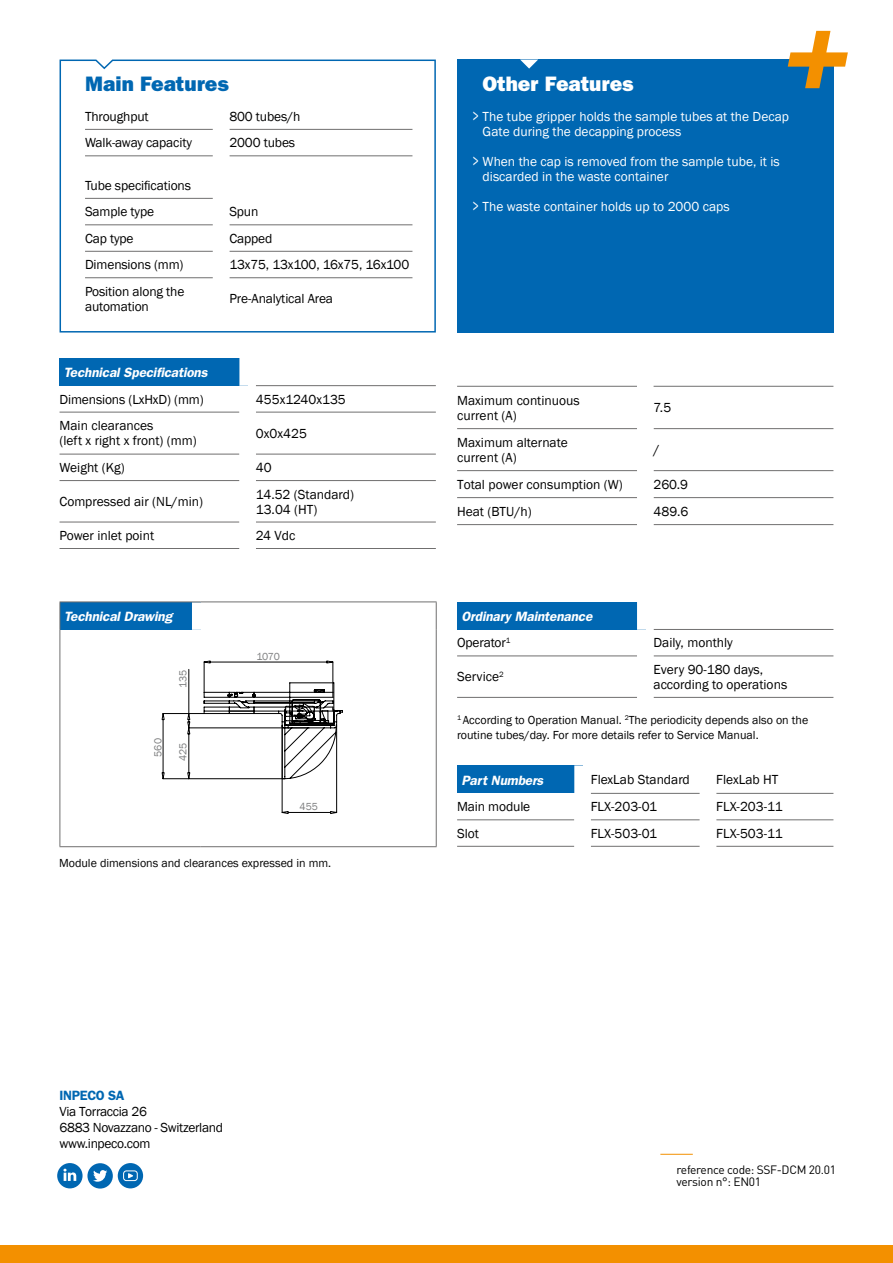
<style>
.page{position:relative;width:893px;height:1263px;background:#fff}
.page>*{position:absolute;margin:0;border:0;box-sizing:border-box;transform-origin:0 0}
.t1{font:800 21px "Franklin Gothic";color:#fff}
.t2{font:800 21px "Franklin Gothic";color:#0067b2}
.t3{font:18px "Franklin Gothic";color:#fff;scale:.6 1}
.t4{font:13.5px/15px "Franklin Gothic";letter-spacing:-.01em;color:#000}
.t5{font:13.5px/15px "Franklin Gothic";color:#fff}
.t6{font:italic 600 13.5px/26.4px "Franklin Gothic";letter-spacing:-.01em;color:#fff}
.t7{font:600 13.5px "Franklin Gothic";letter-spacing:-.025em;color:#0067b2}
.t8{font:12px/15px "Franklin Gothic";color:#000}
.t9{font:12px/12px "DIN Pro";letter-spacing:-.025em;color:#000}
.t10{font:10.5px "Franklin Gothic";color:#7d7e7f}
.s1{font-weight:400;font-style:normal;color:#000}
</style>
<div class="page">
<svg style="left:59px;top:59px;width:377px;height:274px"></svg>
<div style="left:60px;top:602px;width:140px;height:28px;background:#0067b2"></div>
<div style="left:192px;top:602px;width:16px;height:28px;background:#fff"></div>
<hr style="left:436px;top:630px;width:1px;height:216px;background:#706f6f">
<hr style="left:60px;top:601px;width:140px;height:1px;background:#706f6f">
<svg style="left:60px;top:602px;width:1px;height:28px"></svg>
<hr style="left:200px;top:601px;width:237px;height:1px;background:#706f6f">
<svg style="left:436px;top:602px;width:1px;height:28px"></svg>
<hr style="left:60px;top:630px;width:1px;height:216px;background:#706f6f">
<hr style="left:60px;top:846px;width:140px;height:1px;background:#706f6f">
<hr style="left:200px;top:846px;width:237px;height:1px;background:#706f6f">
<div style="left:457px;top:601px;width:188px;height:28px;background:#0067b2"></div>
<hr style="left:653px;top:629px;width:180px;height:1px;background:#706f6f">
<hr style="left:457px;top:655px;width:180px;height:1px;background:#706f6f">
<hr style="left:653px;top:655px;width:180px;height:1px;background:#706f6f">
<hr style="left:457px;top:697px;width:180px;height:1px;background:#706f6f">
<hr style="left:653px;top:697px;width:180px;height:1px;background:#706f6f">
<div style="left:637px;top:601px;width:16px;height:28px;background:#fff"></div>
<div style="left:457px;top:60px;width:376px;height:273px;background:#0067b2"></div>
<svg style="left:788px;top:31px;width:60px;height:57px"></svg>
<svg style="left:520px;top:60px;width:18px;height:9px"></svg>
<hr style="left:85px;top:129px;width:128px;height:1px;background:#706f6f">
<hr style="left:229px;top:129px;width:183px;height:1px;background:#706f6f">
<hr style="left:85px;top:155px;width:128px;height:1px;background:#706f6f">
<hr style="left:229px;top:155px;width:183px;height:1px;background:#706f6f">
<hr style="left:85px;top:198px;width:128px;height:1px;background:#706f6f">
<hr style="left:85px;top:224px;width:128px;height:1px;background:#706f6f">
<hr style="left:229px;top:224px;width:183px;height:1px;background:#706f6f">
<hr style="left:85px;top:251px;width:128px;height:1px;background:#706f6f">
<hr style="left:229px;top:251px;width:183px;height:1px;background:#706f6f">
<hr style="left:85px;top:277px;width:128px;height:1px;background:#706f6f">
<hr style="left:229px;top:277px;width:183px;height:1px;background:#706f6f">
<div style="left:213px;top:103px;width:16px;height:26px;background:#fff"></div>
<div style="left:213px;top:129px;width:16px;height:27px;background:#fff"></div>
<div style="left:213px;top:156px;width:16px;height:42px;background:#fff"></div>
<div style="left:213px;top:198px;width:16px;height:27px;background:#fff"></div>
<div style="left:213px;top:225px;width:16px;height:26px;background:#fff"></div>
<div style="left:213px;top:251px;width:16px;height:27px;background:#fff"></div>
<div style="left:213px;top:278px;width:16px;height:41px;background:#fff"></div>
<div style="left:0;top:1246px;width:893px;height:17px;background:#f39000"></div>
<svg style="left:57px;top:1163px;width:86px;height:25px"></svg>
<hr style="left:660px;top:1154px;width:33px;height:1px;background:#f39000">
<div style="left:60px;top:358px;width:188px;height:28px;background:#0067b2"></div>
<hr style="left:60px;top:412px;width:179px;height:1px;background:#706f6f">
<hr style="left:256px;top:412px;width:180px;height:1px;background:#706f6f">
<hr style="left:60px;top:454px;width:179px;height:1px;background:#706f6f">
<hr style="left:256px;top:454px;width:180px;height:1px;background:#706f6f">
<hr style="left:60px;top:480px;width:179px;height:1px;background:#706f6f">
<hr style="left:256px;top:480px;width:180px;height:1px;background:#706f6f">
<hr style="left:60px;top:522px;width:179px;height:1px;background:#706f6f">
<hr style="left:256px;top:522px;width:180px;height:1px;background:#706f6f">
<div style="left:239px;top:358px;width:17px;height:28px;background:#fff"></div>
<hr style="left:256px;top:385px;width:180px;height:1px;background:#706f6f">
<hr style="left:60px;top:548px;width:179px;height:1px;background:#706f6f">
<hr style="left:256px;top:548px;width:180px;height:1px;background:#706f6f">
<hr style="left:457px;top:470px;width:180px;height:1px;background:#706f6f">
<hr style="left:653px;top:470px;width:180px;height:1px;background:#706f6f">
<hr style="left:457px;top:497px;width:180px;height:1px;background:#706f6f">
<hr style="left:653px;top:497px;width:180px;height:1px;background:#706f6f">
<hr style="left:457px;top:524px;width:180px;height:1px;background:#706f6f">
<hr style="left:653px;top:524px;width:180px;height:1px;background:#706f6f">
<hr style="left:457px;top:428px;width:180px;height:1px;background:#706f6f">
<hr style="left:653px;top:428px;width:180px;height:1px;background:#706f6f">
<hr style="left:457px;top:386px;width:180px;height:1px;background:#706f6f">
<hr style="left:654px;top:386px;width:179px;height:1px;background:#706f6f">
<div style="left:457px;top:765px;width:126px;height:28px;background:#0067b2"></div>
<hr style="left:591px;top:793px;width:109px;height:1px;background:#706f6f">
<hr style="left:716px;top:793px;width:117px;height:1px;background:#706f6f">
<hr style="left:457px;top:819px;width:117px;height:1px;background:#706f6f">
<hr style="left:591px;top:819px;width:109px;height:1px;background:#706f6f">
<hr style="left:716px;top:819px;width:117px;height:1px;background:#706f6f">
<hr style="left:457px;top:846px;width:117px;height:1px;background:#706f6f">
<hr style="left:591px;top:846px;width:109px;height:1px;background:#706f6f">
<hr style="left:716px;top:846px;width:117px;height:1px;background:#706f6f">
<div style="left:574px;top:765px;width:17px;height:28px;background:#fff"></div>
<svg style="left:162px;top:661px;width:181px;height:153px"></svg>
<h1 class="t2" style="left:85px;top:72px;width:145px">Main Features</h1>
<h1 class="t1" style="left:483px;top:72px;width:152px">Other Features</h1>
<p class="t5" style="left:483px;top:109px;width:308px">The tube gripper holds the sample tubes at the Decap<br>Gate during the decapping process</p>
<p class="t5" style="left:483px;top:154px;width:299px">When the cap is removed from the sample tube, it is discarded in the waste container</p>
<p class="t5" style="left:483px;top:199px;width:248px">The waste container holds up to 2000 caps</p>
<h2 class="t3" style="left:472px;top:105px;width:12px">&gt;</h2>
<h2 class="t3" style="left:472px;top:150px;width:12px">&gt;</h2>
<h2 class="t3" style="left:472px;top:195px;width:12px">&gt;</h2>
<p class="t4" style="left:85px;top:109px;width:65px">Throughput</p>
<p class="t4" style="left:229px;top:109px;width:73px">800 tubes/h</p>
<p class="t4" style="left:85px;top:136px;width:109px">Walk-away capacity</p>
<p class="t4" style="left:229px;top:136px;width:67px">2000 tubes</p>
<p class="t4" style="left:85px;top:172px;width:107px;line-height:26.4px">Tube specifications<br>Sample type</p>
<p class="t4" style="left:229px;top:205px;width:31px">Spun</p>
<p class="t4" style="left:85px;top:231px;width:50px">Cap type</p>
<p class="t4" style="left:229px;top:231px;width:45px">Capped</p>
<p class="t4" style="left:85px;top:258px;width:100px">Dimensions (mm)</p>
<p class="t4" style="left:229px;top:258px;width:181px">13x75, 13x100, 16x75, 16x100</p>
<p class="t4" style="left:85px;top:284px;width:101px">Position along the automation</p>
<p class="t4" style="left:229px;top:291px;width:105px">Pre-Analytical Area</p>
<p class="t6" style="left:64px;top:359px;width:145px">Technical Specifications</p>
<p class="t4" style="left:60px;top:392px;width:146px">Dimensions (LxHxD) (mm)</p>
<p class="t4" style="left:256px;top:392px;width:91px">455x1240x135</p>
<p class="t4" style="left:60px;top:419px;width:139px">Main clearances<br>(left x right x front) (mm)</p>
<p class="t4" style="left:256px;top:426px;width:53px">0x0x425</p>
<p class="t4" style="left:60px;top:460px;width:67px">Weight (Kg)</p>
<p class="t4" style="left:256px;top:460px;width:17px">40</p>
<p class="t4" style="left:60px;top:494px;width:145px">Compressed air (NL/min)</p>
<p class="t4" style="left:256px;top:487px;width:100px">14.52 (Standard)<br>13.04 (HT)</p>
<p class="t4" style="left:60px;top:528px;width:96px">Power inlet point</p>
<p class="t4" style="left:256px;top:528px;width:41px">24 Vdc</p>
<p class="t4" style="left:457px;top:393px;width:124px">Maximum continuous current (A)</p>
<p class="t4" style="left:653px;top:401px;width:19px">7.5</p>
<p class="t4" style="left:457px;top:435px;width:112px">Maximum alternate current (A)</p>
<p class="t4" style="left:653px;top:443px;width:8px">/</p>
<p class="t4" style="left:457px;top:477px;width:167px">Total power consumption (W)</p>
<p class="t4" style="left:653px;top:477px;width:36px">260.9</p>
<p class="t4" style="left:457px;top:504px;width:76px">Heat (BTU/h)</p>
<p class="t4" style="left:653px;top:504px;width:37px">489.6</p>
<p class="t6" style="left:64px;top:603px;width:110px">Technical Drawing</p>
<p class="t6" style="left:457px;top:603px;width:137px;text-indent:4px">Ordinary Maintenance<br><span class="s1">Operator</span><sup>1</sup></p>
<p class="t10" style="left:256px;top:650px;width:25px">1070</p>
<p class="t4" style="left:653px;top:636px;width:81px">Daily, monthly</p>
<p class="t10" style="left:177px;top:688px;width:20px;rotate:-90deg">135</p>
<p class="t10" style="left:151px;top:757px;width:20px;rotate:-90deg">560</p>
<p class="t10" style="left:177px;top:761px;width:20px;rotate:-90deg">425</p>
<p class="t10" style="left:300px;top:800px;width:20px">455</p>
<p class="t8" style="left:59px;top:856px;width:274px">Module dimensions and clearances expressed in mm.</p>
<p class="t7" style="left:60px;top:1087px;width:67px">INPECO SA</p>
<p class="t4" style="left:60px;top:1103px;width:165px;line-height:16.2px">Via Torraccia 26<br>6883 Novazzano - Switzerland www.inpeco.com</p>
<p class="t4" style="left:457px;top:670px;width:48px">Service<sup>2</sup></p>
<p class="t4" style="left:653px;top:662px;width:135px">Every 90-180 days, according to operations</p>
<p class="t8" style="left:457px;top:713px;width:353px"><sup>1</sup> According to Operation Manual. <sup>2</sup>The periodicity depends also on the routine tubes/day. For more details refer to Service Manual.</p>
<p class="t6" style="left:461px;top:767px;width:83px">Part Numbers</p>
<p class="t4" style="left:591px;top:772px;width:101px">FlexLab Standard</p>
<p class="t4" style="left:716px;top:772px;width:64px">FlexLab HT</p>
<p class="t4" style="left:457px;top:800px;width:75px">Main module</p>
<p class="t4" style="left:591px;top:800px;width:68px">FLX-203-01</p>
<p class="t4" style="left:716px;top:800px;width:68px">FLX-203-11</p>
<p class="t4" style="left:457px;top:826px;width:23px">Slot</p>
<p class="t4" style="left:591px;top:826px;width:68px">FLX-503-01</p>
<p class="t4" style="left:716px;top:826px;width:68px">FLX-503-11</p>
<p class="t9" style="left:677px;top:1163px;width:161px">reference code: SSF-DCM 20.01 version n°: EN01</p>
</div>
